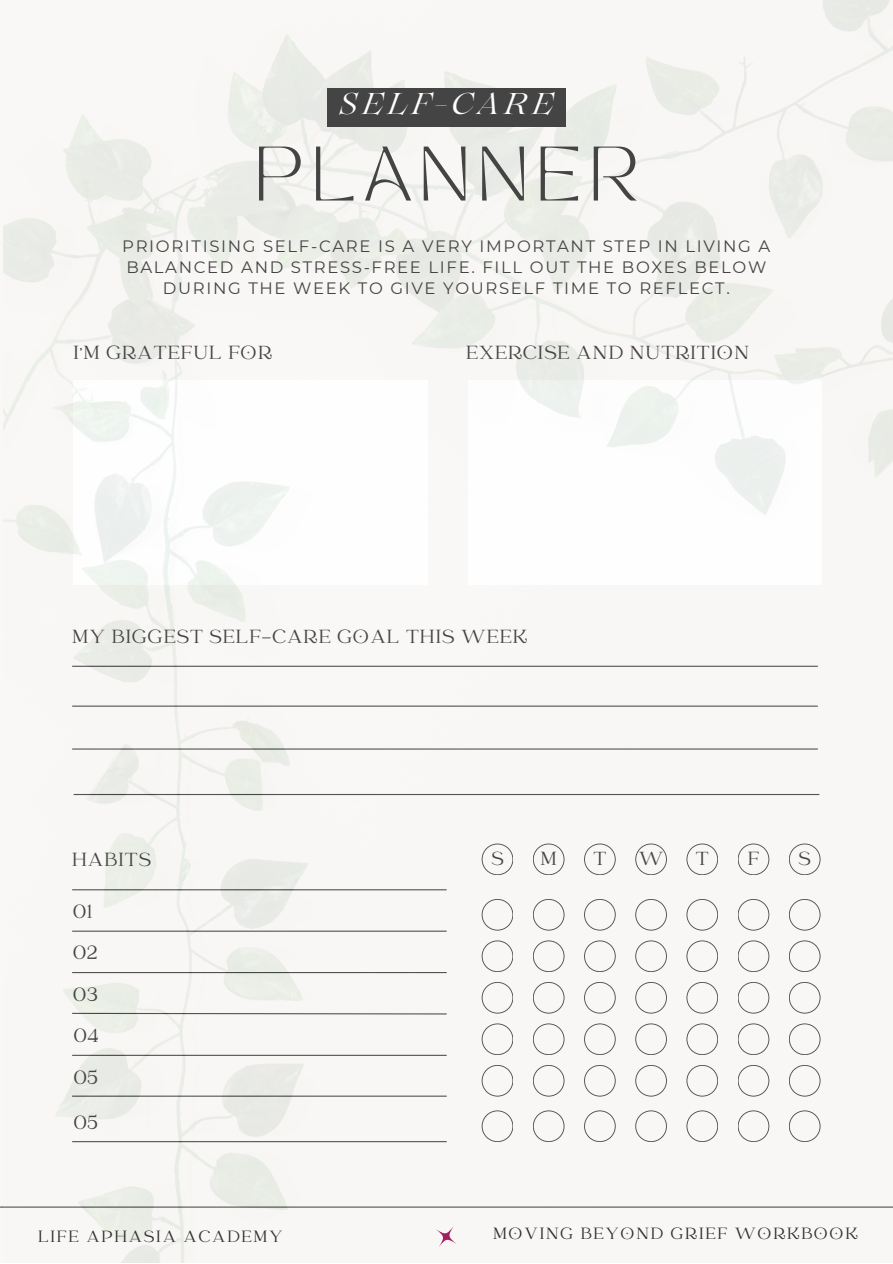
<style>
.page{position:relative;width:893px;height:1264px;background:#fff}
.page>*{position:absolute;margin:0;border:0;box-sizing:border-box;transform-origin:0 0}
.t1{font:54px "TAN MON CHERI Regular";letter-spacing:.15em;color:#444}
.t2{font:italic 30px "Lovelace";letter-spacing:.15em;color:#fff}
.t3{font:21px/45.5px "Catchy Mager";letter-spacing:.05em;color:#444}
.t4{font:18px "Catchy Mager";letter-spacing:.1em;color:#303030}
.t5{font:16.5px/21.3px "Montserrat";letter-spacing:.1em;color:#444;text-align:center}
</style>
<div class="page">
<hr style="left:0;top:1206px;width:892px;height:1px;background:#444">
<img style="left:4px;top:0;width:888px;height:1262px">
<div style="left:327px;top:88px;width:238px;height:39px;background:#444"></div>
<svg style="left:428px;top:1218px;width:36px;height:36px"></svg>
<h2 class="t2" style="left:339px;top:93px;width:216px">SELF-CARE</h2>
<h1 class="t1" style="left:255px;top:145px;width:385px">PLANNER</h1>
<p class="t5" style="left:122px;top:235px;width:649px">PRIORITISING SELF-CARE IS A VERY IMPORTANT STEP IN LIVING A<br>BALANCED AND STRESS-FREE LIFE. FILL OUT THE BOXES BELOW<br>DURING THE WEEK TO GIVE YOURSELF TIME TO REFLECT.</p>
<p class="t3" style="left:73px;top:331px;width:200px">I'M GRATEFUL FOR</p>
<p class="t3" style="left:466px;top:331px;width:284px">EXERCISE AND NUTRITION</p>
<p class="t3" style="left:72px;top:615px;width:456px">MY BIGGEST SELF-CARE GOAL THIS WEEK</p>
<p class="t3" style="left:72px;top:838px;width:80px">HABITS</p>
<p class="t3" style="left:491px;top:837px;width:14px">S</p>
<p class="t3" style="left:540px;top:837px;width:18px">M</p>
<p class="t3" style="left:593px;top:837px;width:14px">T</p>
<p class="t3" style="left:638px;top:837px;width:26px">W</p>
<p class="t3" style="left:695px;top:837px;width:14px">T</p>
<p class="t3" style="left:747px;top:837px;width:13px">F</p>
<p class="t3" style="left:798px;top:837px;width:14px">S</p>
<p class="t3" style="left:73px;top:890px;width:21px">01</p>
<p class="t3" style="left:73px;top:931px;width:26px">02</p>
<p class="t3" style="left:73px;top:973px;width:26px">03</p>
<p class="t3" style="left:73px;top:1014px;width:27px">04</p>
<p class="t3" style="left:73px;top:1055px;width:26px">05<br>05</p>
<p class="t4" style="left:38px;top:1227px;width:246px">LIFE APHASIA ACADEMY</p>
<p class="t4" style="left:493px;top:1224px;width:366px">MOVING BEYOND GRIEF WORKBOOK</p>
</div>
